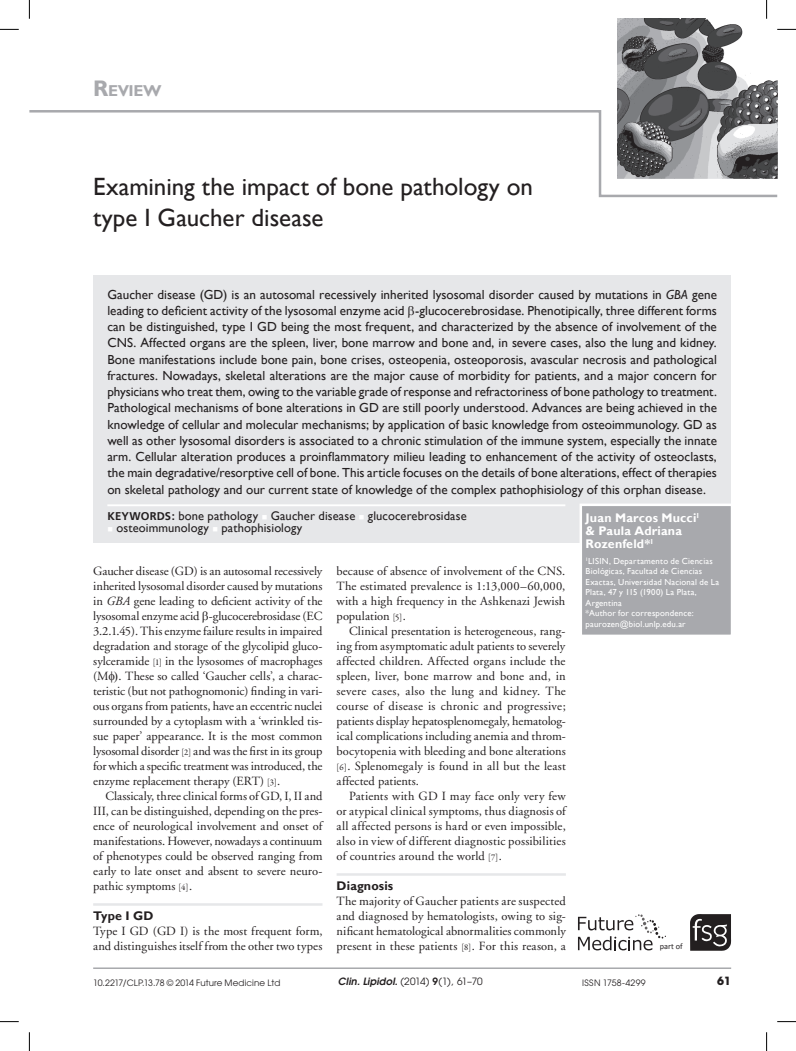
<style>
.page{position:relative;width:796px;height:1051px;background:#fff}
.page>*{position:absolute;margin:0;border:0;box-sizing:border-box;transform-origin:0 0}
.t1{font:25px/31.2px "Gill Sans";color:#231f20}
.t2{font:700 15.75px "Gill Sans";letter-spacing:-.025em;color:#a8a9ad}
.t3{font:13.12px/16.2px "Gill Sans";color:#231f20;text-align:justify}
.t4{font:12.5px/15px "Adobe Garamond";letter-spacing:.005em;color:#231f20;text-align:justify}
.t5{font:12.5px "Gill Sans";letter-spacing:.01em;color:#231f20}
.t6{font:700 12.5px/13.1px "Gill Sans";letter-spacing:.01em;color:#fff}
.t7{font:700 12.5px "Gill Sans";letter-spacing:.01em;color:#231f20}
.t8{font:700 11.25px "Avant Garde";color:#231f20}
.t9{font:10px "Avant Garde";letter-spacing:-.045em;color:#231f20}
.t10{font:8.75px/10.5px "Gill Sans";letter-spacing:.02em;color:#fff}
.t11{font:8.75px "Avant Garde";letter-spacing:.01em;color:#231f20}
.t12{font:8.75px "Avant Garde";letter-spacing:.03em;color:#231f20}
.t13{font:8.25px "Calibri";color:#231f20}
.s1{font-size:22.5px}
.s2{font-style:italic}
.s3{font-family:"Frutiger";font-weight:700;font-size:11.25px}
.s4{color:#fff}
.s5{font-family:"Garamond Premr Pro";font-size:8.75px}
.s6{font-weight:600;font-style:italic}
.s7{font-weight:600}
</style>
<div class="page">
<hr style="left:93px;top:967px;width:638px;height:2px;background:#a8a9ad">
<svg style="left:29px;top:109px;width:748px;height:89px"></svg>
<img style="left:618px;top:19px;width:159px;height:159px">
<hr style="left:93px;top:903px;width:229px;height:3px;background:#e6e7e9">
<hr style="left:337px;top:873px;width:229px;height:3px;background:#e6e7e9">
<div style="left:93px;top:275px;width:638px;height:268px;background:#e6e7e9"></div>
<hr style="left:107px;top:504px;width:458px;height:2px;background:#fff">
<div style="left:581px;top:505px;width:151px;height:131px;background:#a8a9ad"></div>
<div style="left:579px;top:504px;width:154px;height:133px;border:2px solid #fff"></div>
<svg style="left:690px;top:914px;width:41px;height:37px;background:#4b4848"></svg>
<svg style="left:578px;top:914px;width:88px;height:36px"></svg>
<svg style="left:0;top:29px;width:19px;height:1px"></svg>
<svg style="left:777px;top:29px;width:19px;height:1px"></svg>
<svg style="left:0;top:1021px;width:19px;height:1px"></svg>
<svg style="left:777px;top:1021px;width:19px;height:1px"></svg>
<svg style="left:29px;top:0;width:1px;height:19px"></svg>
<svg style="left:29px;top:1032px;width:1px;height:19px"></svg>
<svg style="left:766px;top:0;width:1px;height:19px"></svg>
<svg style="left:766px;top:1032px;width:1px;height:19px"></svg>
<p class="t2" style="left:93px;top:82px;width:70px"><span class="s1">R</span>EVIEW</p>
<h1 class="t1" style="left:93px;top:171px;width:441px">Examining the impact of bone pathology on type I Gaucher disease</h1>
<p class="t3" style="left:107px;top:286px;width:611px">Gaucher disease (GD) is an autosomal recessively inherited lysosomal disorder caused by mutations in <span class="s2">GBA</span> gene leading to deficient activity of the lysosomal enzyme acid ‑glucocerebrosidase. Phenotipically, three different forms can be distinguished, type I GD being the most frequent, and characterized by the absence of involvement of the CNS. Affected organs are the spleen, liver, bone marrow and bone and, in severe cases, also the lung and kidney.<br>Bone manifestations include bone pain, bone crises, osteopenia, osteoporosis, avascular necrosis and pathological fractures. Nowadays, skeletal alterations are the major cause of morbidity for patients, and a major concern for physicians who treat them, owing to the variable grade of response and refractoriness of bone pathology to treatment.<br>Pathological mechanisms of bone alterations in GD are still poorly understood. Advances are being achieved in the knowledge of cellular and molecular mechanisms; by application of basic knowledge from osteoimmunology. GD as well as other lysosomal disorders is associated to a chronic stimulation of the immune system, especially the innate arm. Cellular alteration produces a proinflammatory milieu leading to enhancement of the activity of osteoclasts, the main degradative/resorptive cell of bone. This article focuses on the details of bone alterations, effect of therapies on skeletal pathology and our current state of knowledge of the complex pathophisiology of this orphan disease.</p>
<p class="t5" style="left:107px;top:509px;width:361px"><span class="s3">KEYWORDS:</span> bone pathology <span class="s4">■</span> Gaucher disease <span class="s4">■</span> glucocerebrosidase</p>
<p class="t5" style="left:107px;top:521px;width:197px"><span class="s4">■</span> osteoimmunology <span class="s4">■</span> pathophisiology</p>
<p class="t6" style="left:585px;top:511px;width:116px">Juan Marcos Mucci<sup>1 </sup>&amp; Paula Adriana<br>Rozenfeld*<sup>1</sup></p>
<p class="t10" style="left:585px;top:556px;width:135px"><sup>1</sup>LISIN, Departamento de Ciencias<br>Biológicas, Facultad de Ciencias<br>Exactas, Universidad Nacional de La<br>Plata, 47 y 115 (1900) La Plata,<br>Argentina<br>*Author for correspondence: paurozen@biol.unlp.edu.ar</p>
<p class="t4" style="left:93px;top:564px;width:231px">Gaucher disease (GD) is an autosomal recessively inherited lysosomal disorder caused by mutations in <span class="s2">GBA</span> gene leading to deficient activity of the lysosomal enzyme acid ‑glucocerebrosidase (EC 3.2.1.45). This enzyme failure results in impaired degradation and storage of the glycolipid gluco‑ sylceramide <span class="s5">[1]</span> in the lysosomes of macrophages (M . These so called ‘Gaucher cells’, a charac‑ teristic (but not pathognomonic) finding in vari‑ ous organs from patients, have an eccentric nuclei surrounded by a cytoplasm with a ‘wrinkled tis‑ sue paper’ appearance. It is the most common lysosomal disorder <span class="s5">[2]</span> and was the first in its group for which a specific treatment was introduced, the enzyme replacement therapy (ERT) <span class="s5">[3]</span>.</p>
<p class="t4" style="left:93px;top:789px;width:231px;text-indent:12px">Classicaly, three clinical forms of GD, I, II and III, can be distinguished, depending on the pres‑ ence of neurological involvement and onset of manifestations. However, nowadays a continuum of phenotypes could be observed ranging from early to late onset and absent to severe neuro‑ pathic symptoms <span class="s5">[4]</span>.</p>
<p class="t7" style="left:93px;top:908px;width:62px">Type I GD</p>
<p class="t4" style="left:93px;top:924px;width:231px">Type I GD (GD I) is the most frequent form, and distinguishes itself from the other two types</p>
<p class="t4" style="left:337px;top:564px;width:230px">because of absence of involvement of the CNS.<br>The estimated prevalence is 1:13,000–60,000, with a high frequency in the Ashkenazi Jewish population <span class="s5">[5]</span>.</p>
<p class="t4" style="left:337px;top:624px;width:231px;text-indent:12px">Clinical presentation is heterogeneous, rang‑ ing from asymptomatic adult patients to severely affected children. Affected organs include the spleen, liver, bone marrow and bone and, in severe cases, also the lung and kidney. The course of disease is chronic and progressive; patients display hepatosplenomegaly, hematolog‑ ical complications including anemia and throm‑ bocytopenia with bleeding and bone alterations <span class="s5">[6]</span>. Splenomegaly is found in all but the least affected patients.</p>
<p class="t4" style="left:337px;top:789px;width:231px;text-indent:12px">Patients with GD I may face only very few or atypical clinical symptoms, thus diagnosis of all affected persons is hard or even impossible, also in view of different diagnostic possibilities of countries around the world <span class="s5">[7]</span>.</p>
<p class="t7" style="left:337px;top:878px;width:58px">Diagnosis</p>
<p class="t4" style="left:337px;top:894px;width:231px">The majority of Gaucher patients are suspected and diagnosed by hematologists, owing to sig‑ nificant hematological abnormalities commonly present in these patients <span class="s5">[8]</span>. For this reason, a</p>
<p class="t13" style="left:660px;top:941px;width:24px">part of</p>
<p class="t11" style="left:93px;top:977px;width:189px">10.2217/CLP.13.78 © 2014 Future Medicine Ltd</p>
<p class="t9" style="left:338px;top:976px;width:147px"><span class="s6">Clin. Lipidol.</span> (2014) <span class="s7">9</span>(1), 61–70</p>
<p class="t12" style="left:582px;top:977px;width:65px">ISSN 1758-4299</p>
<p class="t8" style="left:717px;top:973px;width:15px">61</p>
</div>
